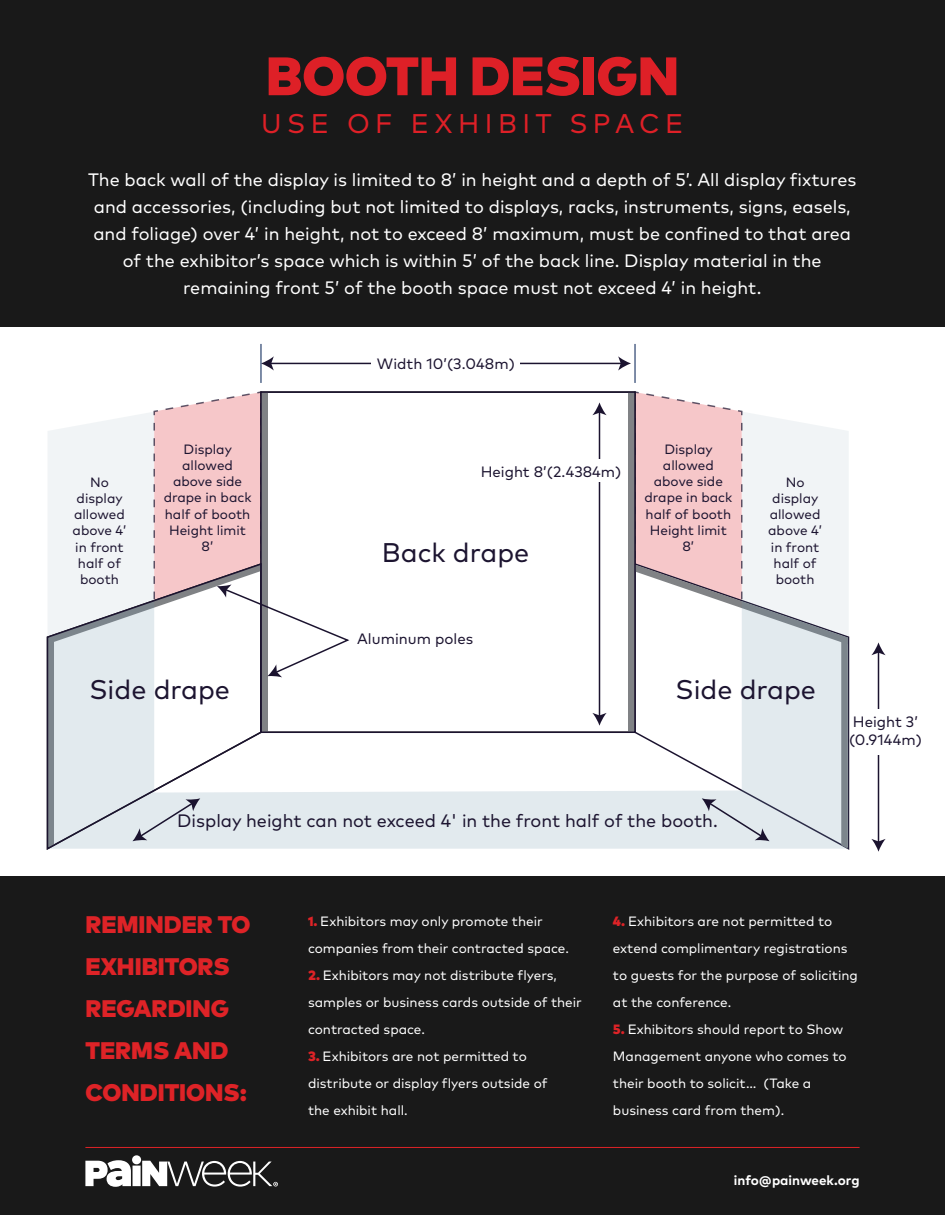
<style>
.page{position:relative;width:945px;height:1215px;background:#fff}
.page>*{position:absolute;margin:0;border:0;box-sizing:border-box;transform-origin:0 0}
.t1{font:900 54px "Mark OT";color:#de2027}
.t2{font:27px "Mark OT";color:#1c1430}
.t3{font:27px "Mark OT";letter-spacing:.2em;color:#de2027}
.t4{font:900 24px/42px "Mark OT";color:#de2327}
.t5{font:18px/27px "Mark OT";color:#fff;text-align:center}
.t6{font:18px "Mark OT";color:#1c1430}
.t7{font:15px/18px "Mark OT";color:#1c1430}
.t8{font:13.5px/27px "Mark OT";color:#fff}
.t9{font:13.5px/16.2px "Mark OT";color:#1c1430;text-align:center}
.t10{font:700 13.5px "Mark OT";color:#fff}
.s1{font-weight:900;color:#de2327}
</style>
<div class="page">
<div style="left:0;top:0;width:945px;height:327px;background:#191919"></div>
<div style="left:0;top:877px;width:945px;height:338px;background:#191919"></div>
<hr style="left:599px;top:411px;width:1px;height:306px;background:#1b132f">
<svg style="left:592px;top:402px;width:15px;height:13px"></svg>
<hr style="left:270px;top:363px;width:352px;height:1px;background:#1b132f">
<svg style="left:618px;top:356px;width:13px;height:15px"></svg>
<svg style="left:262px;top:356px;width:12px;height:15px"></svg>
<div style="left:526px;top:459px;width:93px;height:23px;background:#fff"></div>
<hr style="left:878px;top:651px;width:1px;height:192px;background:#1b132f">
<svg style="left:871px;top:642px;width:15px;height:13px"></svg>
<svg style="left:871px;top:839px;width:15px;height:13px"></svg>
<div style="left:852px;top:709px;width:82px;height:46px;background:#fff"></div>
<div style="left:372px;top:352px;width:148px;height:23px;background:#fff"></div>
<hr style="left:260px;top:344px;width:2px;height:39px;background:#1a3564">
<hr style="left:634px;top:344px;width:2px;height:39px;background:#1a3564">
<div style="left:628px;top:392px;width:6px;height:340px;background:#808285"></div>
<svg style="left:351px;top:600px;width:281px;height:249px"></svg>
<svg style="left:48px;top:391px;width:303px;height:458px"></svg>
<svg style="left:632px;top:391px;width:217px;height:458px"></svg>
<svg style="left:46px;top:562px;width:216px;height:288px"></svg>
<div style="left:260px;top:391px;width:376px;height:342px;border:2px solid #1b132f"></div>
<hr style="left:85px;top:1147px;width:775px;height:1px;background:#de2327">
<svg style="left:85px;top:1155px;width:193px;height:32px"></svg>
<h1 class="t1" style="left:266px;top:40px;width:415px">BOOTH DESIGN</h1>
<h2 class="t3" style="left:261px;top:106px;width:424px">USE OF EXHIBIT SPACE</h2>
<p class="t5" style="left:88px;top:166px;width:770px">The back wall of the display is limited to 8’ in height and a depth of 5’. All display fixtures and accessories, (including but not limited to displays, racks, instruments, signs, easels, and foliage) over 4’ in height, not to exceed 8’ maximum, must be confined to that area of the exhibitor’s space which is within 5’ of the back line. Display material in the remaining front 5’ of the booth space must not exceed 4’ in height.</p>
<p class="t9" style="left:73px;top:474px;width:55px">No display allowed above 4’ in front half of booth</p>
<p class="t9" style="left:164px;top:441px;width:89px">Display allowed above side drape in back half of booth<br>Height limit<br>8’</p>
<p class="t7" style="left:377px;top:355px;width:140px">Width 10’(3.048m)</p>
<p class="t7" style="left:481px;top:462px;width:142px">Height 8’(2.4384m)</p>
<h2 class="t2" style="left:382px;top:536px;width:149px">Back drape</h2>
<p class="t9" style="left:644px;top:441px;width:89px">Display allowed above side drape in back half of booth<br>Height limit<br>8’</p>
<p class="t7" style="left:357px;top:630px;width:117px">Aluminum poles</p>
<p class="t9" style="left:768px;top:474px;width:55px">No display allowed above 4’ in front half of booth</p>
<h2 class="t2" style="left:89px;top:673px;width:142px">Side drape</h2>
<h2 class="t2" style="left:675px;top:673px;width:142px">Side drape</h2>
<h3 class="t6" style="left:177px;top:809px;width:542px">Display height can not exceed 4' in the front half of the booth.</h3>
<p class="t7" style="left:849px;top:712px;width:74px">Height 3’ (0.9144m)</p>
<h3 class="t4" style="left:85px;top:903px;width:167px">REMINDER TO<br>EXHIBITORS<br>REGARDING<br>TERMS AND<br>CONDITIONS:</h3>
<p class="t8" style="left:308px;top:907px;width:262px"><span class="s1">1.</span> Exhibitors may only promote their companies from their contracted space.</p>
<p class="t8" style="left:308px;top:961px;width:275px"><span class="s1">2.</span> Exhibitors may not distribute flyers, samples or business cards outside of their contracted space.</p>
<p class="t8" style="left:308px;top:1042px;width:241px"><span class="s1">3.</span> Exhibitors are not permitted to distribute or display flyers outside of the exhibit hall.</p>
<p class="t8" style="left:613px;top:907px;width:246px"><span class="s1">4.</span> Exhibitors are not permitted to extend complimentary registrations to guests for the purpose of soliciting at the conference.</p>
<p class="t8" style="left:613px;top:1015px;width:235px"><span class="s1">5.</span> Exhibitors should report to Show<br>Management anyone who comes to their booth to solicit… (Take a business card from them).</p>
<p class="t10" style="left:734px;top:1172px;width:127px">info@painweek.org</p>
</div>
